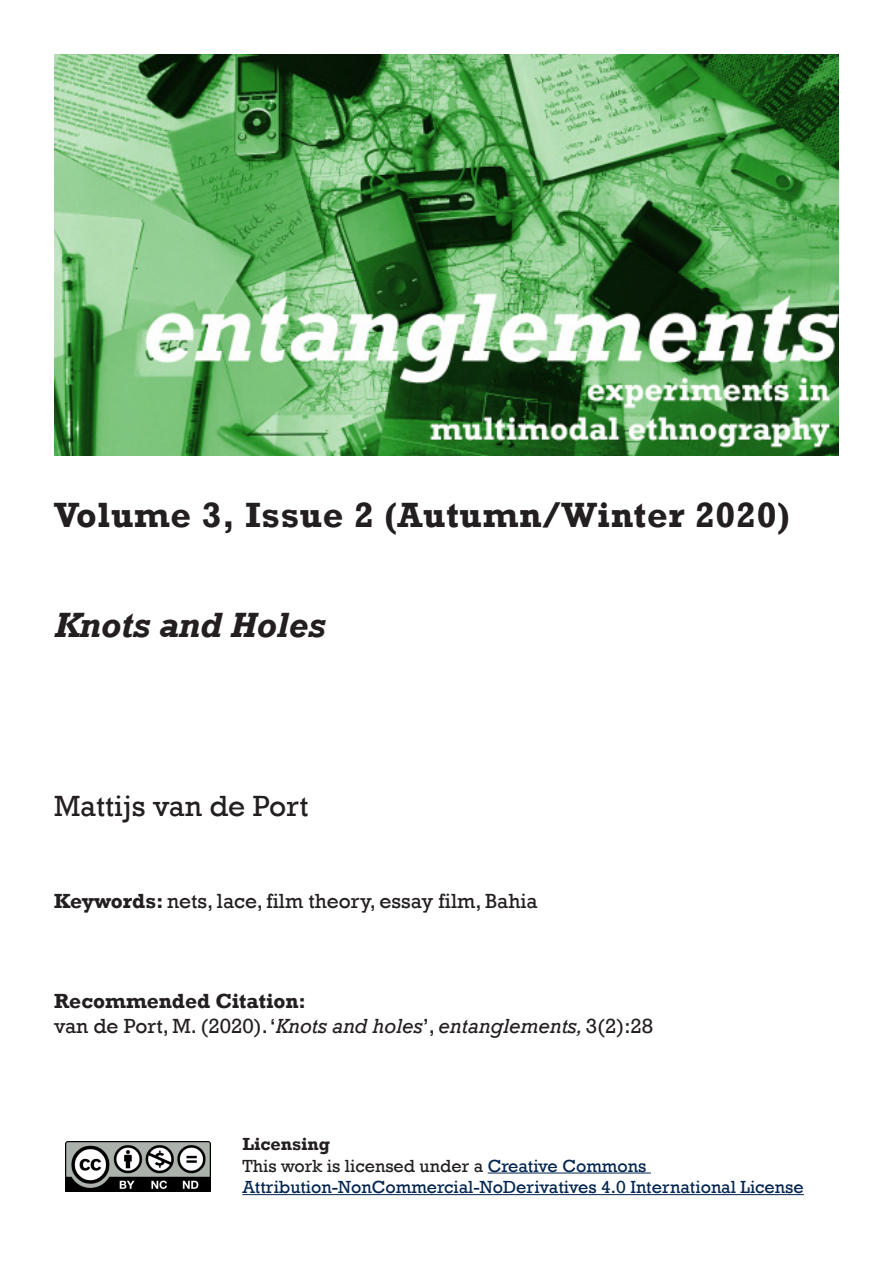
<style>
.page{position:relative;width:893px;height:1263px;background:#fff}
.page>*{position:absolute;margin:0;border:0;box-sizing:border-box;transform-origin:0 0}
.t1{font:700 36px "Rockwell";letter-spacing:.02em;color:#231f20}
.t2{font:italic 700 36px "Rockwell";letter-spacing:-.01em;color:#231f20}
.t3{font:30px "Rockwell";color:#231f20}
.t4{font:21px/25.2px "Rockwell";color:#231f20}
.t5{font:18px/21.6px "Rockwell";color:#032550}
.s1{font-weight:700}
.s2{font-style:italic}
.s3{font-weight:700;color:#231f20}
.s4{color:#231f20}
</style>
<div class="page">
<img style="left:54px;top:54px;width:785px;height:401px">
<img style="left:65px;top:1141px;width:145px;height:51px">
<hr style="left:488px;top:1172px;width:163px;height:1px;background:#032550">
<hr style="left:242px;top:1194px;width:562px;height:1px;background:#032550">
<h1 class="t1" style="left:54px;top:493px;width:737px">Volume 3, Issue 2 (Autumn/Winter 2020)</h1>
<h1 class="t2" style="left:54px;top:603px;width:273px">Knots and Holes</h1>
<h2 class="t3" style="left:54px;top:789px;width:256px">Mattijs van de Port</h2>
<p class="t4" style="left:54px;top:888px;width:485px"><span class="s1">Keywords:</span> nets, lace, film theory, essay film, Bahia</p>
<p class="t4" style="left:54px;top:988px;width:601px"><span class="s1">Recommended Citation:<br></span>van de Port, M. (2020). ‘<span class="s2">Knots and holes</span>’, <span class="s2">entanglements,</span> 3(2):28</p>
<p class="t5" style="left:242px;top:1133px;width:563px"><span class="s3">Licensing<br></span><span class="s4">This work is licensed under a</span> Creative Commons<br>Attribution-NonCommercial-NoDerivatives 4.0 International License</p>
</div>
